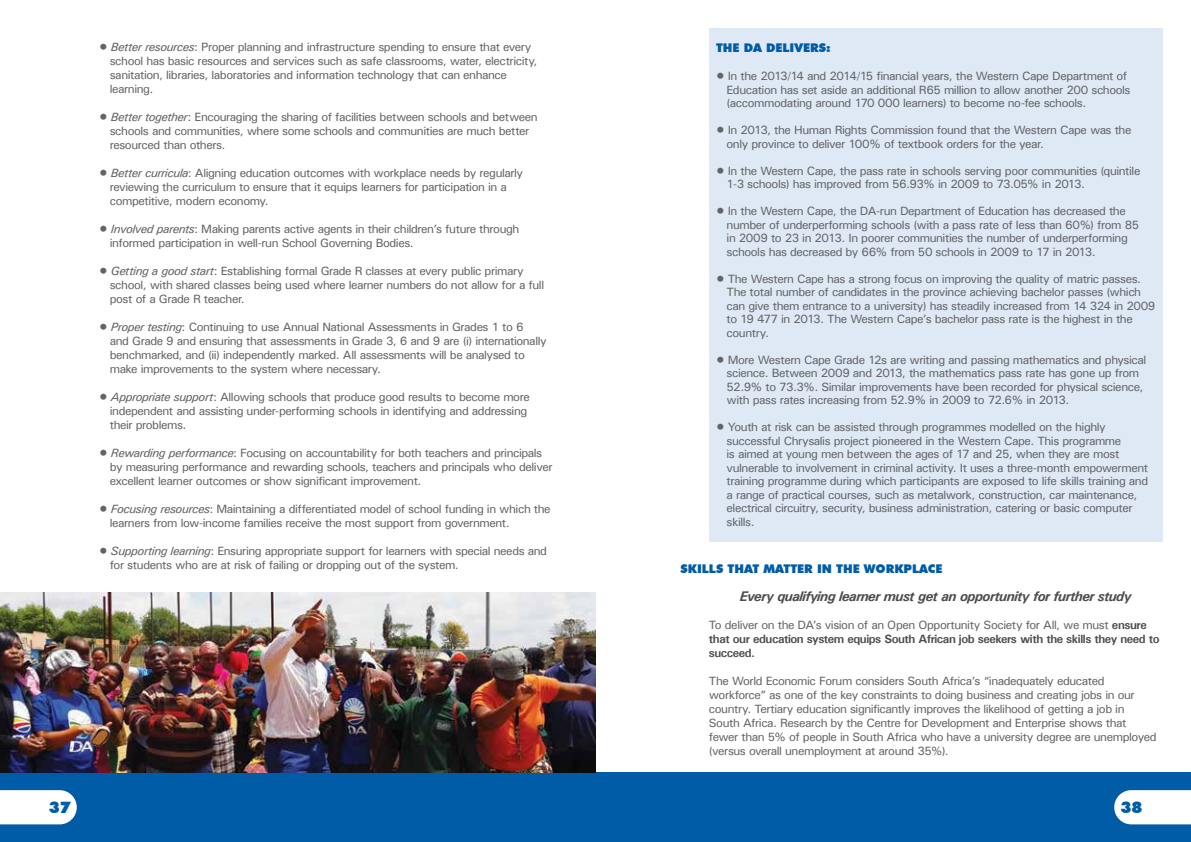
<style>
.page{position:relative;width:1191px;height:842px;background:#fff}
.page>*{position:absolute;margin:0;border:0;box-sizing:border-box;transform-origin:0 0}
.t1{font:900 16px "Futura BT";color:#005ca6}
.t2{font:italic 700 14px "Univers ATT";letter-spacing:-.035em;color:#4d4d4f}
.t3{font:12px/14px "Univers ATT";letter-spacing:-.04em;color:#636466}
.t4{font:700 12px/14px "Univers ATT";letter-spacing:-.035em;color:#4d4d4f}
.t5{font:900 12px "Futura BT";color:#005ca6}
.s1{font-style:italic}
.s2{font-weight:400;color:#636466}
</style>
<div class="page">
<div style="left:0;top:772px;width:1191px;height:70px;background:#005ca6"></div>
<svg style="left:1114px;top:790px;width:77px;height:34px;background:#f1f6fa"></svg>
<svg style="left:0;top:790px;width:77px;height:34px;background:#f1f6fa"></svg>
<div style="left:709px;top:28px;width:453px;height:513px;background:#dfe9f6"></div>
<img style="left:0;top:592px;width:595px;height:180px">
<p class="t3" style="left:110px;top:39px;width:429px;text-indent:-11px">• <span class="s1">Better resources</span>: Proper planning and infrastructure spending to ensure that every school has basic resources and services such as safe classrooms, water, electricity, sanitation, libraries, laboratories and information technology that can enhance learning.</p>
<p class="t3" style="left:110px;top:109px;width:429px;text-indent:-11px">• <span class="s1">Better together</span>: Encouraging the sharing of facilities between schools and between schools and communities, where some schools and communities are much better resourced than others.</p>
<p class="t3" style="left:110px;top:165px;width:415px;text-indent:-11px">• <span class="s1">Better curricula</span>: Aligning education outcomes with workplace needs by regularly reviewing the curriculum to ensure that it equips learners for participation in a competitive, modern economy.</p>
<p class="t3" style="left:110px;top:221px;width:411px;text-indent:-11px">• <span class="s1">Involved parents</span>: Making parents active agents in their children’s future through informed participation in well-run School Governing Bodies.</p>
<p class="t3" style="left:110px;top:263px;width:436px;text-indent:-11px">• <span class="s1">Getting a good start</span>: Establishing formal Grade R classes at every public primary school, with shared classes being used where learner numbers do not allow for a full post of a Grade R teacher.</p>
<p class="t3" style="left:110px;top:319px;width:438px;text-indent:-11px">• <span class="s1">Proper testing</span>: Continuing to use Annual National Assessments in Grades 1 to 6<br>and Grade 9 and ensuring that assessments in Grade 3, 6 and 9 are (i) internationally benchmarked, and (ii) independently marked. All assessments will be analysed to make improvements to the system where necessary.</p>
<p class="t3" style="left:110px;top:389px;width:421px;text-indent:-11px">• <span class="s1">Appropriate support</span>: Allowing schools that produce good results to become more independent and assisting under-performing schools in identifying and addressing their problems.</p>
<p class="t3" style="left:110px;top:445px;width:444px;text-indent:-11px">• <span class="s1">Rewarding performance</span>: Focusing on accountability for both teachers and principals by measuring performance and rewarding schools, teachers and principals who deliver excellent learner outcomes or show significant improvement.</p>
<p class="t3" style="left:110px;top:501px;width:442px;text-indent:-11px">• <span class="s1">Focusing resources</span>: Maintaining a differentiated model of school funding in which the learners from low-income families receive the most support from government.</p>
<p class="t3" style="left:110px;top:543px;width:439px;text-indent:-11px">• <span class="s1">Supporting learning</span>: Ensuring appropriate support for learners with special needs and for students who are at risk of failing or dropping out of the system.</p>
<p class="t5" style="left:716px;top:41px;width:59px">THE DA DELIVE</p>
<p class="t5" style="left:810px;top:41px;width:22px">RS:</p>
<p class="t3" style="left:726px;top:69px;width:405px;line-height:13.5px;text-indent:-11px">• In the 2013/14 and 2014/15 financial years, the Western Cape Department of<br>Education has set aside an additional R65 million to allow another 200 schools (accommodating around 170 000 learners) to become no-fee schools.</p>
<p class="t3" style="left:726px;top:123px;width:406px;line-height:13.5px;text-indent:-11px">• In 2013, the Human Rights Commission found that the Western Cape was the only province to deliver 100% of textbook orders for the year.</p>
<p class="t3" style="left:726px;top:164px;width:415px;line-height:13.5px;text-indent:-11px">• In the Western Cape, the pass rate in schools serving poor communities (quintile<br>1-3 schools) has improved from 56.93% in 2009 to 73.05% in 2013.</p>
<p class="t3" style="left:726px;top:204px;width:414px;line-height:13.5px;text-indent:-11px">• In the Western Cape, the DA-run Department of Education has decreased the number of underperforming schools (with a pass rate of less than 60%) from 85 in 2009 to 23 in 2013. In poorer communities the number of underperforming schools has decreased by 66% from 50 schools in 2009 to 17 in 2013.</p>
<p class="t3" style="left:726px;top:272px;width:430px;line-height:13.5px;text-indent:-11px">• The Western Cape has a strong focus on improving the quality of matric passes.<br>The total number of candidates in the province achieving bachelor passes (which can give them entrance to a university) has steadily increased from 14 324 in 2009 to 19 477 in 2013. The Western Cape’s bachelor pass rate is the highest in the country.</p>
<p class="t3" style="left:726px;top:353px;width:421px;line-height:13.5px;text-indent:-11px">• More Western Cape Grade 12s are writing and passing mathematics and physical science. Between 2009 and 2013, the mathematics pass rate has gone up from 52.9% to 73.3%. Similar improvements have been recorded for physical science, with pass rates increasing from 52.9% in 2009 to 72.6% in 2013.</p>
<p class="t3" style="left:726px;top:420px;width:423px;line-height:13.5px;text-indent:-11px">• Youth at risk can be assisted through programmes modelled on the highly successful Chrysalis project pioneered in the Western Cape. This programme<br>is aimed at young men between the ages of 17 and 25, when they are most vulnerable to involvement in criminal activity. It uses a three-month empowerment training programme during which participants are exposed to life skills training and a range of practical courses, such as metalwork, construction, car maintenance, electrical circuitry, security, business administration, catering or basic computer skills.</p>
<p class="t5" style="left:680px;top:562px;width:24px">SKILLS</p>
<p class="t5" style="left:727px;top:562px;width:46px">THAT MATTE</p>
<p class="t5" style="left:804px;top:562px;width:108px">R IN THE WORKPLACE</p>
<p class="t2" style="left:740px;top:588px;width:393px">Every qualifying learner must get an opportunity for further study</p>
<p class="t4" style="left:709px;top:618px;width:452px"><span class="s2">To deliver on the DA’s vision of an Open Opportunity Society for All, we must</span> ensure that our education system equips South African job seekers with the skills they need to succeed.</p>
<p class="t3" style="left:709px;top:674px;width:449px">The World Economic Forum considers South Africa’s “inadequately educated workforce” as one of the key constraints to doing business and creating jobs in our country. Tertiary education significantly improves the likelihood of getting a job in South Africa. Research by the Centre for Development and Enterprise shows that fewer than 5% of people in South Africa who have a university degree are unemployed (versus overall unemployment at around 35%).</p>
<h1 class="t1" style="left:49px;top:798px;width:23px">37</h1>
<h1 class="t1" style="left:1120px;top:798px;width:23px">38</h1>
</div>
